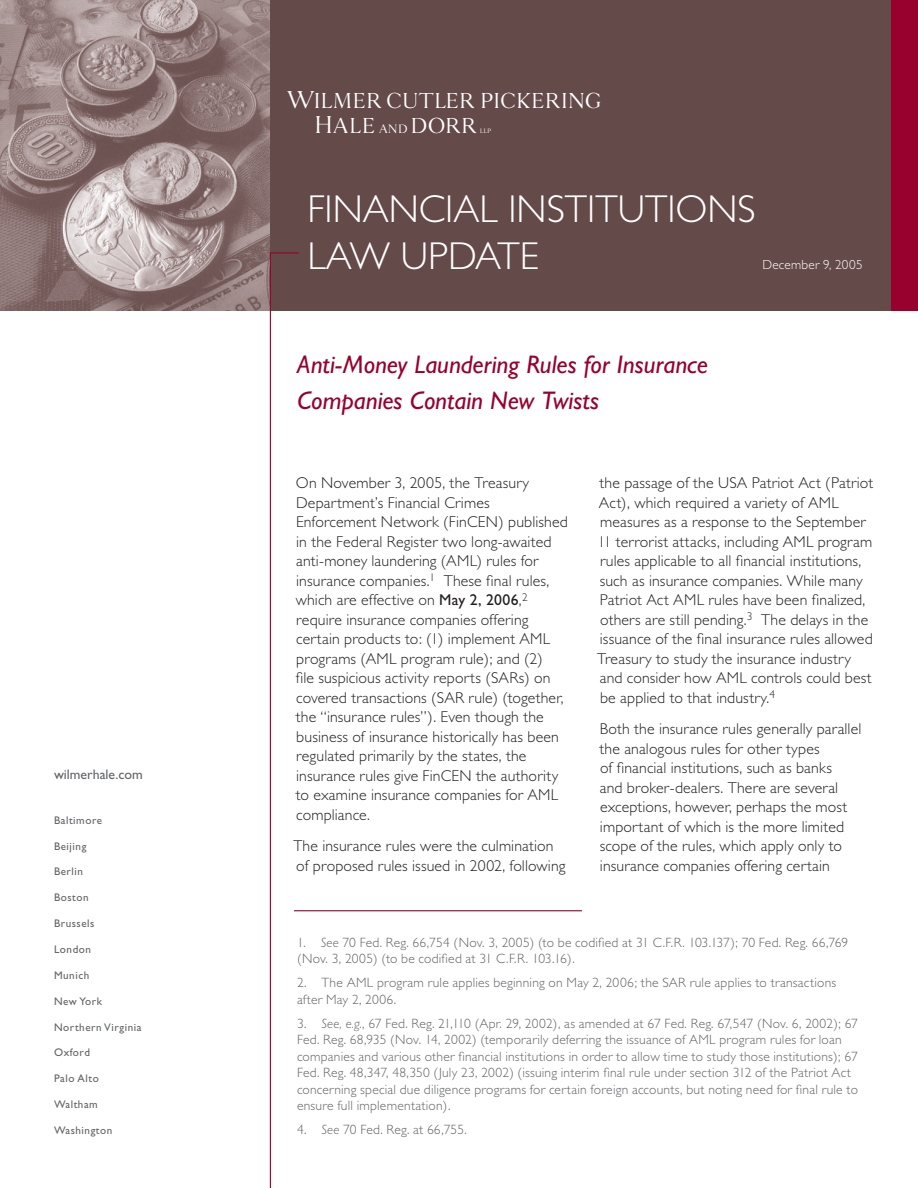
<style>
.page{position:relative;width:918px;height:1188px;background:#fff}
.page>*{position:absolute;margin:0;border:0;box-sizing:border-box;transform-origin:0 0}
.t1{font:300 39px "Gill Sans";color:#fff}
.callouts{font:italic 25.5px "Gill Sans";color:#98012d}
.t2{font:24.45px "OPTI Baker Danmark One";letter-spacing:.055em;color:#fff}
.body{font:300 15.75px/19.5px "Gill Sans";letter-spacing:.01em;color:#231f20}
.t3{font:13.8px "Gill Sans";color:#626468}
.body-2{font:300 13.5px/16.5px "Gill Sans";letter-spacing:.015em;color:#626468}
.bullets{font:300 13.2px "Gill Sans";letter-spacing:.02em;color:#fff}
.t4{font:11.1px "Gill Sans";letter-spacing:.05em;color:#626468}
.t5{font:7.2px "OPTI Baker Danmark One";color:#fff}
.s1{font-size:27.45px}
.s2{font-size:13.8px}
.s3{font-weight:400}
.s4{font-style:italic}
</style>
<div class="page">
<div style="left:0;top:0;width:918px;height:310px;background:#644a49"></div>
<div style="left:891px;top:0;width:27px;height:310px;background:#98012d"></div>
<img style="left:0;top:0;width:270px;height:310px">
<hr style="left:294px;top:910px;width:288px;height:1px;background:#98012d">
<svg style="left:269px;top:252px;width:31px;height:936px"></svg>
<p class="t3" style="left:54px;top:766px;width:90px">wilmerhale.com</p>
<p class="t4" style="left:54px;top:814px;width:50px">Baltimore</p>
<p class="t4" style="left:54px;top:839px;width:34px">Beijing</p>
<p class="t4" style="left:54px;top:865px;width:31px">Berlin</p>
<p class="t4" style="left:54px;top:891px;width:36px">Boston</p>
<p class="t4" style="left:54px;top:917px;width:42px">Brussels</p>
<p class="t4" style="left:54px;top:943px;width:39px">London</p>
<p class="t4" style="left:54px;top:969px;width:37px">Munich</p>
<p class="t4" style="left:54px;top:995px;width:50px">New York</p>
<p class="t4" style="left:54px;top:1020px;width:89px">Northern Virginia</p>
<p class="t4" style="left:54px;top:1046px;width:38px">Oxford</p>
<p class="t4" style="left:54px;top:1072px;width:46px">Palo Alto</p>
<p class="t4" style="left:54px;top:1098px;width:45px">Waltham</p>
<p class="t4" style="left:54px;top:1124px;width:60px">Washington</p>
<p class="t2" style="left:287px;top:90px;width:316px"><span class="s1">W</span>ILMER CUTLER PICKERING</p>
<p class="t2" style="left:315px;top:115px;width:163px"><span class="s1">H</span>ALE <span class="s2">AND</span> DORR</p>
<p class="t5" style="left:480px;top:128px;width:13px">LLP</p>
<p class="t1" style="left:308px;top:187px;width:450px">FINANCIAL INSTITUTIONS</p>
<p class="t1" style="left:308px;top:234px;width:233px">LAW UPDATE</p>
<p class="bullets" style="left:762px;top:257px;width:102px">December 9, 2005</p>
<p class="callouts" style="left:297px;top:350px;width:412px">Anti-Money Laundering Rules for Insurance</p>
<p class="callouts" style="left:297px;top:386px;width:304px">Companies Contain New Twists</p>
<p class="body" style="left:296px;top:474px;width:274px">On November 3, 2005, the Treasury Department’s Financial Crimes Enforcement Network (FinCEN) published in the Federal Register two long-awaited anti-money laundering (AML) rules for insurance companies.<sup>1</sup> These final rules, which are effective on <span class="s3">May 2, 2006</span>,<sup>2 </sup>require insurance companies offering certain products to: (1) implement AML programs (AML program rule); and (2)<br>file suspicious activity reports (SARs) on covered transactions (SAR rule) (together, the “insurance rules”). Even though the business of insurance historically has been regulated primarily by the states, the insurance rules give FinCEN the authority to examine insurance companies for AML compliance.</p>
<p class="body" style="left:293px;top:836px;width:274px">The insurance rules were the culmination of proposed rules issued in 2002, following</p>
<p class="body" style="left:597px;top:474px;width:278px">the passage of the USA Patriot Act (Patriot Act), which required a variety of AML measures as a response to the September 11 terrorist attacks, including AML program rules applicable to all financial institutions, such as insurance companies. While many Patriot Act AML rules have been finalized, others are still pending.<sup>3</sup> The delays in the issuance of the final insurance rules allowed Treasury to study the insurance industry and consider how AML controls could best be applied to that industry.<sup>4</sup></p>
<p class="body" style="left:600px;top:719px;width:263px">Both the insurance rules generally parallel the analogous rules for other types<br>of financial institutions, such as banks<br>and broker-dealers. There are several exceptions, however, perhaps the most important of which is the more limited scope of the rules, which apply only to insurance companies offering certain</p>
<p class="body-2" style="left:297px;top:934px;width:553px">1. <span class="s4">See</span> 70 Fed. Reg. 66,754 (Nov. 3, 2005) (to be codified at 31 C.F.R. 103.137); 70 Fed. Reg. 66,769 (Nov. 3, 2005) (to be codified at 31 C.F.R. 103.16).</p>
<p class="body-2" style="left:297px;top:974px;width:541px">2. The AML program rule applies beginning on May 2, 2006; the SAR rule applies to transactions after May 2, 2006.</p>
<p class="body-2" style="left:297px;top:1015px;width:563px">3. <span class="s4">See, e.g.</span>, 67 Fed. Reg. 21,110 (Apr. 29, 2002), as amended at 67 Fed. Reg. 67,547 (Nov. 6, 2002); 67<br>Fed. Reg. 68,935 (Nov. 14, 2002) (temporarily deferring the issuance of AML program rules for loan companies and various other financial institutions in order to allow time to study those institutions); 67<br>Fed. Reg. 48,347, 48,350 (July 23, 2002) (issuing interim final rule under section 312 of the Patriot Act concerning special due diligence programs for certain foreign accounts, but noting need for final rule to ensure full implementation).</p>
<p class="body-2" style="left:297px;top:1122px;width:171px">4. <span class="s4">See</span> 70 Fed. Reg. at 66,755.</p>
</div>
